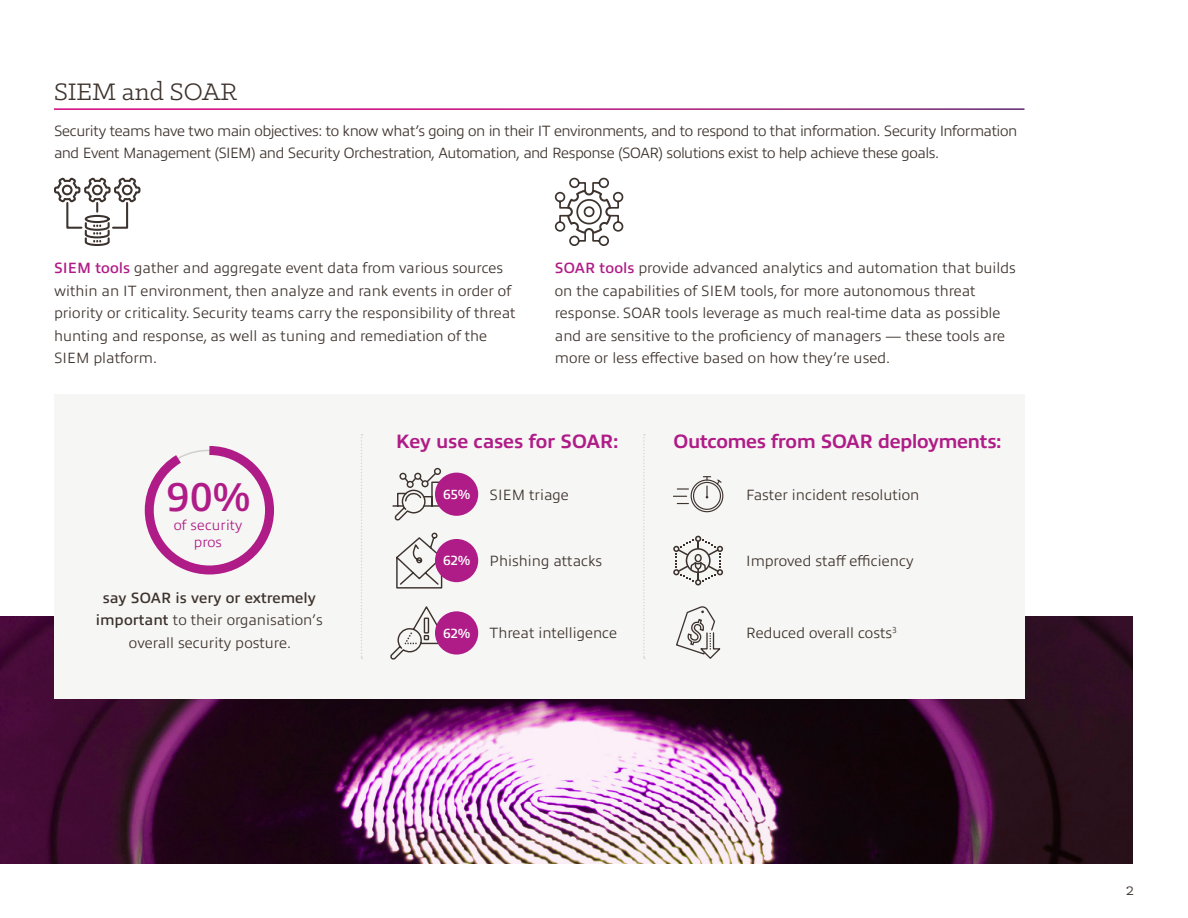
<style>
.page{position:relative;width:1188px;height:918px;background:#fff}
.page>*{position:absolute;margin:0;border:0;box-sizing:border-box;transform-origin:0 0}
.t1{font:600 40.5px "Allumi Pro";color:#b01c87}
.t2{font:27px "Klinic Slab";color:#3e332d}
.t3{font:700 19.5px "Allumi Pro";letter-spacing:-.02em;color:#b01c87}
.t4{font:18px "Klinic Slab";color:#3e332d}
.t5{font:300 15px/22.5px "Allumi Pro";color:#3e332d}
.t6{font:300 15px/22.5px "Allumi Pro";letter-spacing:-.03em;color:#3e332d}
.t7{font:300 14.25px/16.5px "Allumi Pro";letter-spacing:.01em;color:#b01c87;text-align:center}
.t8{font:600 13.35px "Allumi Pro";color:#fff}
.s1{font-weight:600;color:#b01c87}
.s2{font-weight:600}
</style>
<div class="page">
<img style="left:0;top:616px;width:1132px;height:248px">
<div style="left:54px;top:394px;width:970px;height:305px;background:#f6f6f5"></div>
<svg style="left:361px;top:434px;width:2px;height:225px"></svg>
<svg style="left:643px;top:434px;width:2px;height:225px"></svg>
<svg style="left:144px;top:446px;width:130px;height:129px"></svg>
<svg style="left:396px;top:532px;width:47px;height:57px"></svg>
<svg style="left:390px;top:606px;width:59px;height:54px"></svg>
<svg style="left:392px;top:467px;width:54px;height:54px"></svg>
<div style="left:435px;top:473px;width:43px;height:43px;background:#b01c87;border-radius:50%"></div>
<div style="left:435px;top:539px;width:43px;height:43px;background:#b01c87;border-radius:50%"></div>
<div style="left:435px;top:611px;width:43px;height:44px;background:#b01c87;border-radius:50%"></div>
<svg style="left:673px;top:476px;width:50px;height:36px"></svg>
<svg style="left:673px;top:536px;width:50px;height:49px"></svg>
<svg style="left:676px;top:606px;width:45px;height:53px"></svg>
<svg style="left:554px;top:177px;width:70px;height:69px"></svg>
<svg style="left:54px;top:177px;width:87px;height:69px"></svg>
<h2 class="t2" style="left:54px;top:74px;width:185px">SIEM and SOAR</h2>
<p class="t6" style="left:54px;top:118px;width:965px">Security teams have two main objectives: to know what’s going on in their IT environments, and to respond to that information. Security Information and Event Management (SIEM) and Security Orchestration, Automation, and Response (SOAR) solutions exist to help achieve these goals.</p>
<p class="t5" style="left:54px;top:256px;width:463px"><span class="s1">SIEM tools</span> gather and aggregate event data from various sources within an IT environment, then analyze and rank events in order of priority or criticality. Security teams carry the responsibility of threat hunting and response, as well as tuning and remediation of the SIEM platform.</p>
<p class="t5" style="left:555px;top:256px;width:463px"><span class="s1">SOAR tools</span> provide advanced analytics and automation that builds on the capabilities of SIEM tools, for more autonomous threat response. SOAR tools leverage as much real-time data as possible and are sensitive to the proficiency of managers — these tools are more or less effective based on how they’re used.</p>
<h1 class="t1" style="left:166px;top:467px;width:85px">90%</h1>
<p class="t7" style="left:174px;top:516px;width:70px">of security pros</p>
<p class="t5" style="left:96px;top:585px;width:229px;text-align:center"><span class="s2">say SOAR is very or extremely important</span> to their organisation’s overall security posture.</p>
<h3 class="t3" style="left:396px;top:427px;width:224px">Key use cases for SOAR:</h3>
<h3 class="t3" style="left:673px;top:427px;width:330px">Outcomes from SOAR deployments:</h3>
<p class="t5" style="left:490px;top:482px;width:81px">SIEM triage</p>
<p class="t5" style="left:746px;top:482px;width:175px">Faster incident resolution</p>
<p class="t8" style="left:443px;top:485px;width:29px">65%</p>
<p class="t8" style="left:443px;top:551px;width:29px">62%</p>
<p class="t5" style="left:490px;top:548px;width:114px">Phishing attacks</p>
<p class="t8" style="left:443px;top:623px;width:29px">62%</p>
<p class="t5" style="left:490px;top:621px;width:129px">Threat intelligence</p>
<p class="t5" style="left:746px;top:548px;width:169px">Improved staff efficiency</p>
<p class="t5" style="left:746px;top:621px;width:152px">Reduced overall costs<sup>3</sup></p>
<p class="t4" style="left:1126px;top:878px;width:10px">2</p>
</div>
